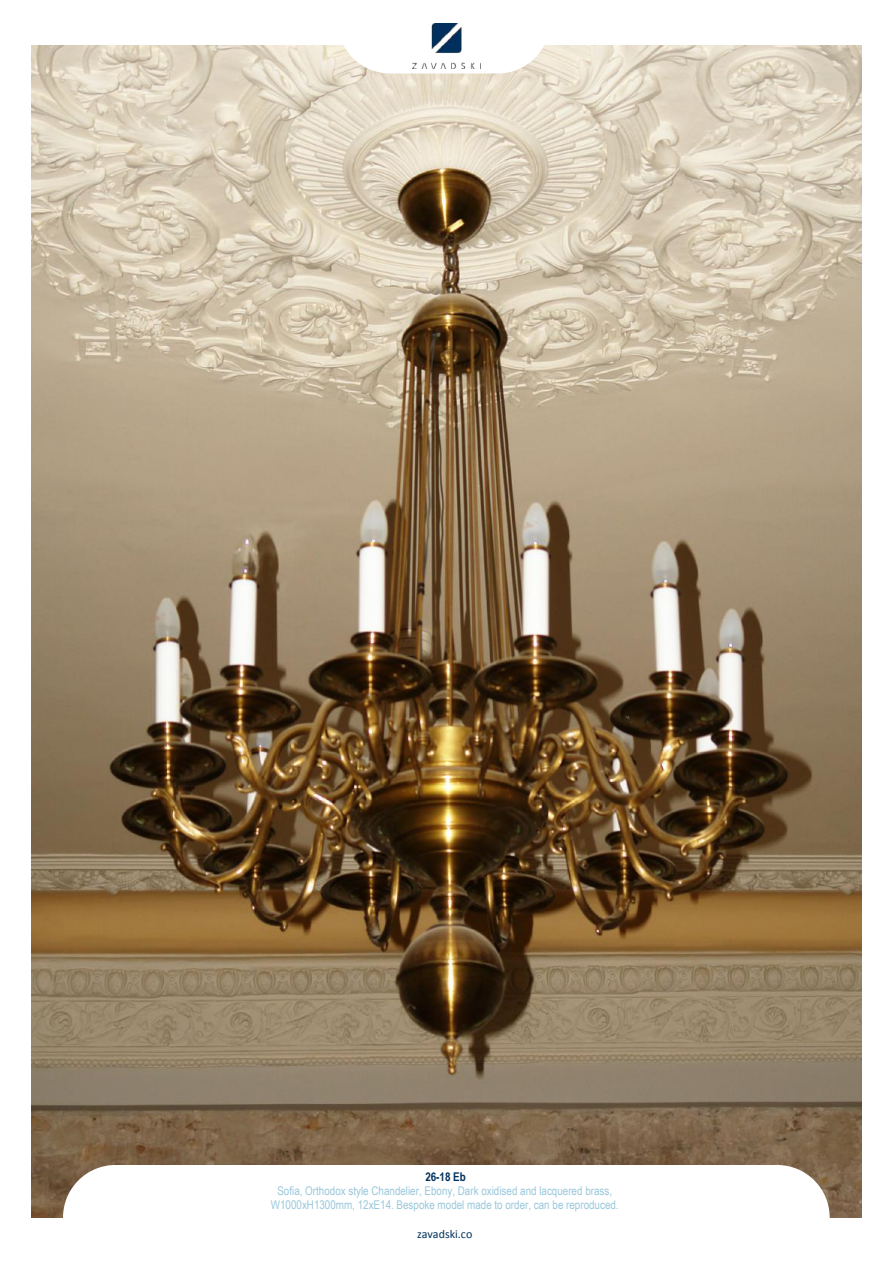
<style>
.page{position:relative;width:893px;height:1263px;background:#fff}
.page>*{position:absolute;margin:0;border:0;box-sizing:border-box;transform-origin:0 0}
.t1{font:12px/13.5px "Arial Narrow";color:#99c7db;text-align:center}
.t2{font:12px "Calibri";color:#00315b}
.t3{font:700 12px "Arial Narrow";color:#00315b}
</style>
<div class="page">
<img style="left:32px;top:45px;width:829px;height:1173px">
<svg style="left:63px;top:1165px;width:767px;height:53px"></svg>
<svg style="left:338px;top:23px;width:212px;height:50px"></svg>
<img style="left:412px;top:24px;width:68px;height:45px">
<p class="t3" style="left:425px;top:1170px;width:42px">26-18 Eb</p>
<p class="t1" style="left:271px;top:1184px;width:349px">Sofia, Orthodox style Chandelier, Ebony, Dark oxidised and lacquered brass,<br>W1000xH1300mm, 12xE14. Bespoke model made to order, can be reproduced.</p>
<p class="t2" style="left:417px;top:1226px;width:57px">zavadski.co</p>
</div>
